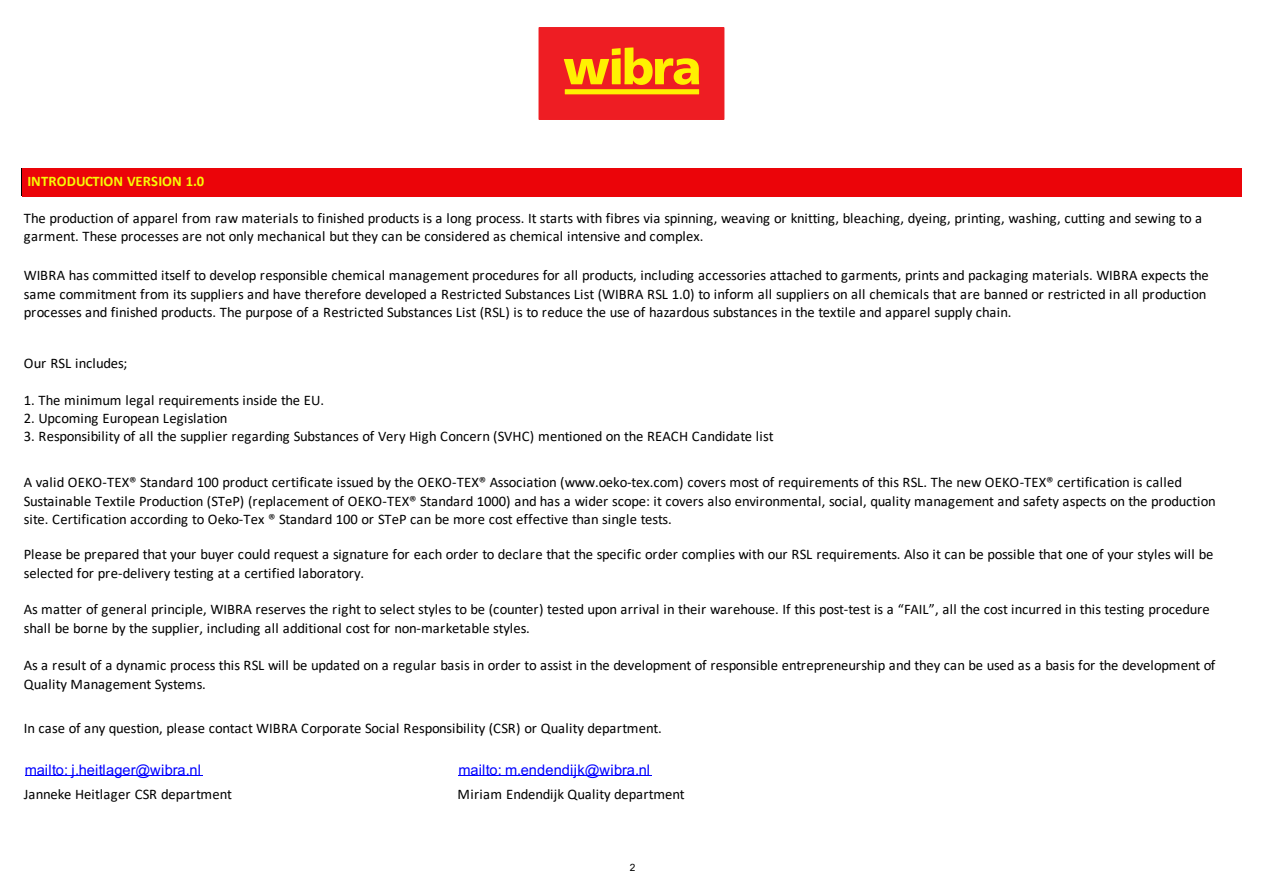
<style>
.page{position:relative;width:1263px;height:893px;background:#fff}
.page>*{position:absolute;margin:0;border:0;box-sizing:border-box;transform-origin:0 0}
.t1{font:14.7px/18.3px "Calibri";color:#000}
.t2{font:14.7px "Arial";letter-spacing:.005em;color:#00f}
.t3{font:700 14.7px "Calibri";color:#f7fa05}
.t4{font:10.05px "Arial";color:#000}
</style>
<div class="page">
<div style="left:22px;top:168px;width:1220px;height:28px;background:#eb0409"></div>
<hr style="left:25px;top:775px;width:177px;height:1px;background:#00f">
<hr style="left:458px;top:775px;width:194px;height:1px;background:#00f">
<svg style="left:21px;top:168px;width:1px;height:28px"></svg>
<div style="left:538px;top:27px;width:186px;height:93px;background:#ee1d23"></div>
<div style="left:565px;top:89px;width:134px;height:5px;background:#fff101"></div>
<svg style="left:564px;top:47px;width:135px;height:38px"></svg>
<p class="t3" style="left:28px;top:171px;width:178px">INTRODUCTION VERSION 1.0</p>
<p class="t1" style="left:24px;top:208px;width:1180px">The production of apparel from raw materials to finished products is a long process. It starts with fibres via spinning, weaving or knitting, bleaching, dyeing, printing, washing, cutting and sewing to a garment. These processes are not only mechanical but they can be considered as chemical intensive and complex.</p>
<p class="t1" style="left:24px;top:266px;width:1186px">WIBRA has committed itself to develop responsible chemical management procedures for all products, including accessories attached to garments, prints and packaging materials. WIBRA expects the same commitment from its suppliers and have therefore developed a Restricted Substances List (WIBRA RSL 1.0) to inform all suppliers on all chemicals that are banned or restricted in all production processes and finished products. The purpose of a Restricted Substances List (RSL) is to reduce the use of hazardous substances in the textile and apparel supply chain.</p>
<p class="t1" style="left:24px;top:354px;width:105px">Our RSL includes;</p>
<p class="t1" style="left:24px;top:390px;width:302px">1. The minimum legal requirements inside the EU.</p>
<p class="t1" style="left:24px;top:409px;width:205px">2. Upcoming European Legislation</p>
<p class="t1" style="left:24px;top:427px;width:751px">3. Responsibility of all the supplier regarding Substances of Very High Concern (SVHC) mentioned on the REACH Candidate list</p>
<p class="t1" style="left:24px;top:473px;width:1193px">A valid OEKO-TEX® Standard 100 product certificate issued by the OEKO-TEX® Association (www.oeko-tex.com) covers most of requirements of this RSL. The new OEKO-TEX® certification is called<br>Sustainable Textile Production (STeP) (replacement of OEKO-TEX® Standard 1000) and has a wider scope: it covers also environmental, social, quality management and safety aspects on the production site. Certification according to Oeko-Tex ® Standard 100 or STeP can be more cost effective than single tests.</p>
<p class="t1" style="left:24px;top:545px;width:1191px">Please be prepared that your buyer could request a signature for each order to declare that the specific order complies with our RSL requirements. Also it can be possible that one of your styles will be selected for pre-delivery testing at a certified laboratory.</p>
<p class="t1" style="left:24px;top:600px;width:1187px">As matter of general principle, WIBRA reserves the right to select styles to be (counter) tested upon arrival in their warehouse. If this post-test is a “FAIL”, all the cost incurred in this testing procedure shall be borne by the supplier, including all additional cost for non-marketable styles.</p>
<p class="t1" style="left:24px;top:656px;width:1193px">As a result of a dynamic process this RSL will be updated on a regular basis in order to assist in the development of responsible entrepreneurship and they can be used as a basis for the development of<br>Quality Management Systems.</p>
<p class="t1" style="left:24px;top:719px;width:639px">In case of any question, please contact WIBRA Corporate Social Responsibility (CSR) or Quality department.</p>
<p class="t2" style="left:25px;top:759px;width:178px">mailto: j.heitlager@wibra.nl</p>
<p class="t2" style="left:458px;top:759px;width:193px">mailto: m.endendijk@wibra.nl</p>
<p class="t1" style="left:24px;top:785px;width:210px">Janneke Heitlager CSR department</p>
<p class="t1" style="left:458px;top:785px;width:229px">Miriam Endendijk Quality department</p>
<p class="t4" style="left:630px;top:860px;width:7px">2</p>
</div>
